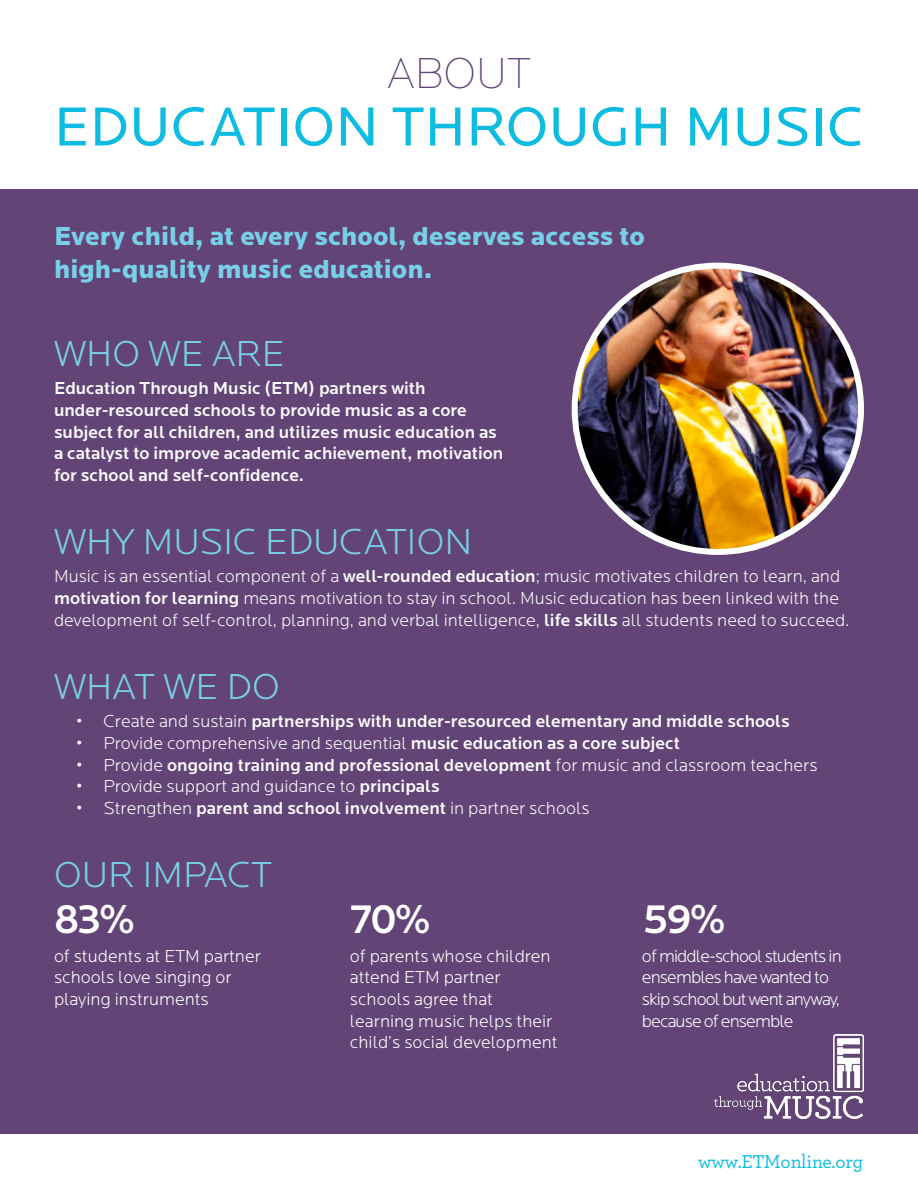
<style>
.page{position:relative;width:918px;height:1188px;background:#fff}
.page>*{position:absolute;margin:0;border:0;box-sizing:border-box;transform-origin:0 0}
.t1{font:57px "Locator";letter-spacing:.005em;color:#0dbcde}
.t2{font:200 45px "Locator";color:#634476}
.t3{font:500 42px "Locator";color:#fff}
.t4{font:300 37.5px "Locator";color:#78d0e8}
.t5{font:900 27px/32.4px "Locator";color:#78d0e8}
.t6{font:500 19.5px "Archer";letter-spacing:-.015em;color:#0dbcde}
.t7{font:300 18px/21.6px "Locator";color:#fafafa}
.t8{font:500 18px/21.6px "Locator";color:#fafafa}
.t9{font:300 18px/21.6px "Locator";color:#fff}
.t10{font:300 18px/21.6px "Locator";letter-spacing:-.05em;color:#fbfdfd}
.s1{font-weight:500}
.s2{font-weight:300}
</style>
<div class="page">
<div style="left:0;top:190px;width:918px;height:944px;background:#634476"></div>
<img style="left:715px;top:1035px;width:148px;height:84px">
<img style="left:575px;top:266px;width:286px;height:286px;border-radius:143px">
<p class="t2" style="left:387px;top:50px;width:145px">ABOUT</p>
<p class="t1" style="left:54px;top:96px;width:812px">EDUCATION THROUGH MUSIC</p>
<p class="t5" style="left:54px;top:221px;width:592px">Every child, at every school, deserves access to high-quality music education.</p>
<p class="t4" style="left:54px;top:334px;width:232px">WHO WE ARE</p>
<p class="t8" style="left:54px;top:378px;width:451px">Education Through Music (ETM) partners with under-resourced schools to provide music as a core subject for all children, and utilizes music education as a catalyst to improve academic achievement, motivation for school and self-confidence.</p>
<p class="t4" style="left:54px;top:522px;width:420px">WHY MUSIC EDUCATION</p>
<p class="t7" style="left:54px;top:566px;width:797px">Music is an essential component of a <span class="s1">well-rounded education</span>; music motivates children to learn, and <span class="s1">motivation for learning</span> means motivation to stay in school. Music education has been linked with the development of self-control, planning, and verbal intelligence, <span class="s1">life skills</span> all students need to succeed.</p>
<p class="t4" style="left:54px;top:667px;width:227px">WHAT WE DO</p>
<p class="t8" style="left:76px;top:711px;width:715px"><span class="s2">• Create and sustain</span> partnerships with under-resourced elementary and middle schools</p>
<p class="t7" style="left:76px;top:733px;width:605px">• Provide comprehensive and sequential <span class="s1">music education as a core subject</span></p>
<p class="t8" style="left:76px;top:754px;width:743px"><span class="s2">• Provide</span> ongoing training and professional development <span class="s2">for music and classroom teachers</span></p>
<p class="t7" style="left:76px;top:776px;width:365px">• Provide support and guidance to <span class="s1">principals</span></p>
<p class="t7" style="left:76px;top:798px;width:515px">• Strengthen <span class="s1">parent and school involvement</span> in partner schools</p>
<p class="t4" style="left:54px;top:855px;width:219px">OUR IMPACT</p>
<p class="t3" style="left:54px;top:896px;width:83px">83%</p>
<p class="t9" style="left:54px;top:946px;width:208px">of students at ETM partner schools love singing or playing instruments</p>
<p class="t3" style="left:350px;top:896px;width:83px">70%</p>
<p class="t9" style="left:350px;top:946px;width:209px">of parents whose children attend ETM partner schools agree that learning music helps their child’s social development</p>
<p class="t3" style="left:643px;top:896px;width:85px">59%</p>
<p class="t10" style="left:642px;top:946px;width:201px">of middle-school students in ensembles have wanted to skip school but went anyway, because of ensemble</p>
<p class="t6" style="left:698px;top:1147px;width:167px">www.ETMonline.org</p>
</div>
